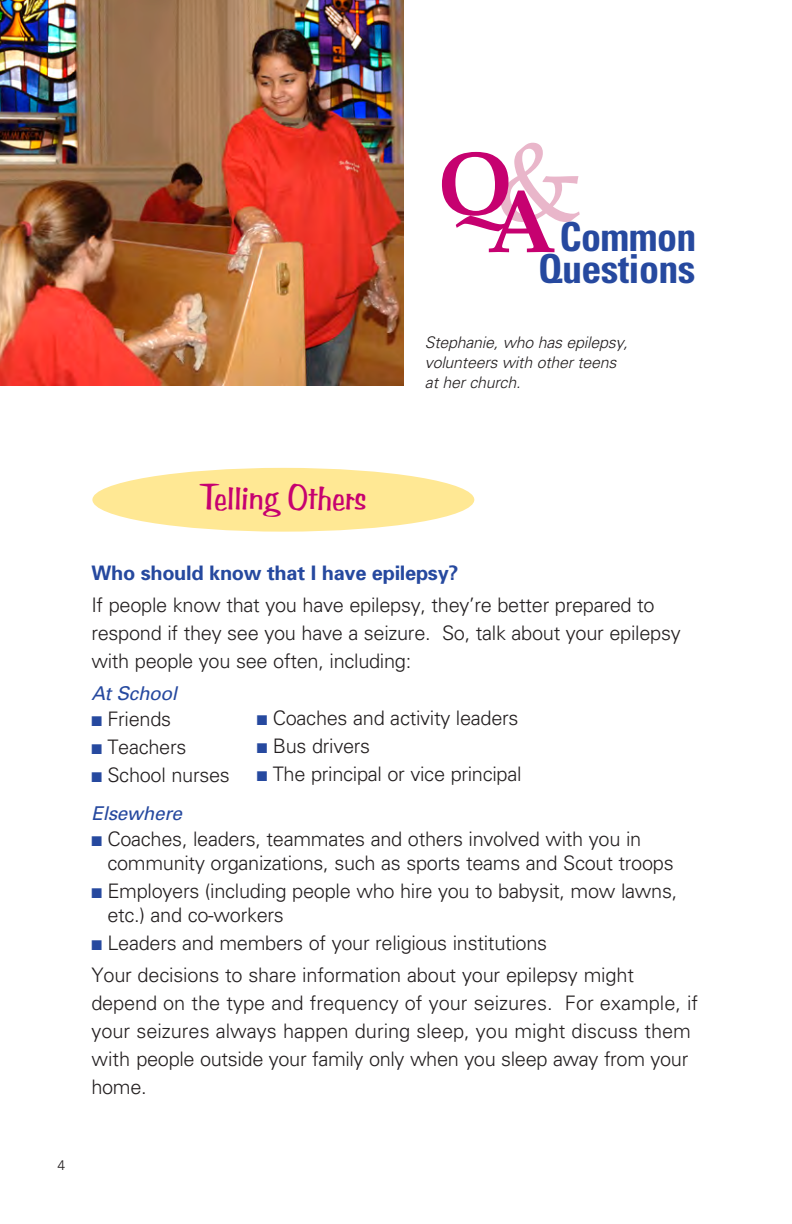
<style>
.page{position:relative;width:792px;height:1224px;background:#fff}
.page>*{position:absolute;margin:0;border:0;box-sizing:border-box;transform-origin:0 0}
.t1{font:112.4px "Palatino";color:#e9b6ca}
.t2{font:700 90px "Palatino";color:#c60170}
.question{font:700 condensed 40px/32px "Univers";letter-spacing:-.015em;color:#26499f;text-align:center}
.Subhead{font:36px "Benguiat Frisky";letter-spacing:-.015em;color:#c60170}
.Body_Copy{font:300 20px/28px "Univers";letter-spacing:-.015em;color:#231f20}
.question-2{font:700 20px "Univers";letter-spacing:-.015em;color:#26499f}
.subhead__2{font:italic 19px "Univers";letter-spacing:-.015em;color:#26499f}
.t3{font:italic 300 16px/20px "Univers";letter-spacing:-.015em;color:#231f20}
.t4{font:300 14px "Univers";color:#231f20}
.s1{color:#26499f}
</style>
<div class="page">
<div style="left:92px;top:468px;width:382px;height:64px;background:#ffe894;border-radius:50%"></div>
<img style="left:0;top:0;width:403px;height:386px">
<p class="t1" style="left:495px;top:109px;width:89px">&amp;</p>
<p class="question" style="left:538px;top:220px;width:160px">Common<br>Questions</p>
<p class="t2" style="left:437px;top:128px;width:76px">Q</p>
<p class="t2" style="left:487px;top:166px;width:71px">A</p>
<p class="t3" style="left:425px;top:331px;width:204px">Stephanie, who has epilepsy, volunteers with other teens at her church.</p>
<p class="t4" style="left:57px;top:1157px;width:9px">4</p>
<p class="Subhead" style="left:200px;top:475px;width:169px">Telling Others</p>
<p class="question-2" style="left:91px;top:560px;width:369px">Who should know that I have epilepsy?</p>
<p class="Body_Copy" style="left:91px;top:590px;width:591px">If people know that you have epilepsy, they’re better prepared to respond if they see you have a seizure. So, talk about your epilepsy with people you see often, including:</p>
<p class="subhead__2" style="left:91px;top:681px;width:87px">At School</p>
<p class="Body_Copy" style="left:91px;top:704px;width:81px"><span class="s1">■</span> Friends</p>
<p class="Body_Copy" style="left:91px;top:732px;width:97px"><span class="s1">■</span> Teachers</p>
<p class="Body_Copy" style="left:91px;top:760px;width:140px"><span class="s1">■</span> School nurses</p>
<p class="subhead__2" style="left:91px;top:801px;width:92px">Elsewhere</p>
<p class="Body_Copy" style="left:107px;top:826px;width:568px;line-height:24px;text-indent:-16px"><span class="s1">■</span> Coaches, leaders, teammates and others involved with you in community organizations, such as sports teams and Scout troops</p>
<p class="Body_Copy" style="left:107px;top:878px;width:571px;line-height:24px;text-indent:-16px"><span class="s1">■</span> Employers (including people who hire you to babysit, mow lawns, etc.) and co-workers</p>
<p class="Body_Copy" style="left:91px;top:928px;width:457px"><span class="s1">■</span> Leaders and members of your religious institutions</p>
<p class="Body_Copy" style="left:91px;top:960px;width:608px">Your decisions to share information about your epilepsy might depend on the type and frequency of your seizures. For example, if your seizures always happen during sleep, you might discuss them with people outside your family only when you sleep away from your home.</p>
<p class="Body_Copy" style="left:257px;top:703px;width:263px"><span class="s1">■</span> Coaches and activity leaders</p>
<p class="Body_Copy" style="left:257px;top:731px;width:115px"><span class="s1">■</span> Bus drivers</p>
<p class="Body_Copy" style="left:257px;top:759px;width:266px"><span class="s1">■</span> The principal or vice principal</p>
</div>
